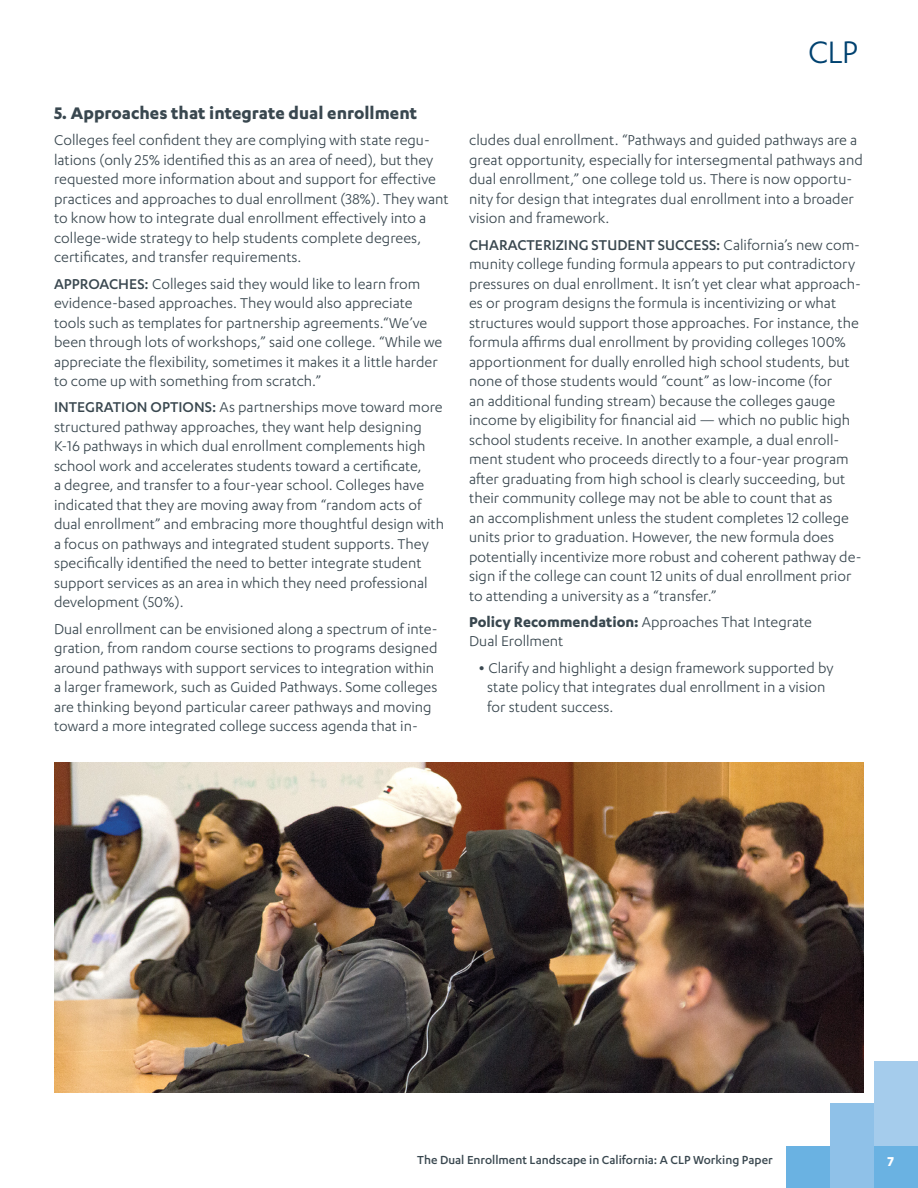
<style>
.page{position:relative;width:918px;height:1188px;background:#fff}
.page>*{position:absolute;margin:0;border:0;box-sizing:border-box;transform-origin:0 0}
.t1{font:36px "Karbon";color:#004270}
.Headers{font:700 19.5px "Karbon";color:#39474f}
.Body{font:16.5px/19.5px "Karbon";color:#39474f}
.t2{font:700 15px "Karbon";color:#fff}
.t3{font:500 13.5px "Karbon";color:#39474f}
.s1{font-weight:500}
.s2{font-weight:700}
.s3{font-size:22.5px}
</style>
<div class="page">
<div style="left:874px;top:1061px;width:44px;height:127px;background:#a5ccec"></div>
<div style="left:786px;top:1146px;width:132px;height:42px;background:#6ab2e2"></div>
<div style="left:830px;top:1103px;width:44px;height:85px;background:#8fc1e8"></div>
<img style="left:54px;top:763px;width:810px;height:329px">
<h2 class="Headers" style="left:54px;top:102px;width:365px">5. Approaches that integrate dual enrollment</h2>
<p class="Body" style="left:54px;top:130px;width:396px">Colleges feel confident they are complying with state regu&shy;lations (only 25% identified this as an area of need), but they requested more information about and support for effective practices and approaches to dual enrollment (38%). They want to know how to integrate dual enrollment effectively into a college-wide strategy to help students complete degrees, certificates, and transfer requirements.</p>
<p class="Body" style="left:54px;top:273px;width:390px"><span class="s1">APPROACHES:</span> Colleges said they would like to learn from evidence-based approaches. They would also appreciate tools such as templates for partnership agreements.“We’ve been through lots of workshops,” said one college. “While we appreciate the flexibility, sometimes it makes it a little harder to come up with something from scratch.”</p>
<p class="Body" style="left:54px;top:397px;width:392px"><span class="s1">INTEGRATION OPTIONS:</span> As partnerships move toward more structured pathway approaches, they want help designing K-16 pathways in which dual enrollment complements high school work and accelerates students toward a certificate,<br>a degree, and transfer to a four-year school. Colleges have indicated that they are moving away from “random acts of dual enrollment” and embracing more thoughtful design with a focus on pathways and integrated student supports. They specifically identified the need to better integrate student support services as an area in which they need professional development (50%).</p>
<p class="Body" style="left:54px;top:618px;width:385px">Dual enrollment can be envisioned along a spectrum of inte&shy;gration, from random course sections to programs designed around pathways with support services to integration within a larger framework, such as Guided Pathways. Some colleges are thinking beyond particular career pathways and moving toward a more integrated college success agenda that in-</p>
<h1 class="t1" style="left:808px;top:33px;width:51px">CLP</h1>
<p class="Body" style="left:469px;top:130px;width:395px">cludes dual enrollment. “Pathways and guided pathways are a great opportunity, especially for intersegmental pathways and dual enrollment,” one college told us. There is now opportu&shy;nity for design that integrates dual enrollment into a broader vision and framework.</p>
<p class="Body" style="left:469px;top:234px;width:394px"><span class="s1">CHARACTERIZING STUDENT SUCCESS:</span> California’s new com&shy;munity college funding formula appears to put contradictory pressures on dual enrollment. It isn’t yet clear what approach&shy;es or program designs the formula is incentivizing or what structures would support those approaches. For instance, the formula affirms dual enrollment by providing colleges 100% apportionment for dually enrolled high school students, but none of those students would “count” as low-income (for<br>an additional funding stream) because the colleges gauge income by eligibility for financial aid — which no public high school students receive. In another example, a dual enroll&shy;ment student who proceeds directly to a four-year program after graduating from high school is clearly succeeding, but their community college may not be able to count that as<br>an accomplishment unless the student completes 12 college units prior to graduation. However, the new formula does potentially incentivize more robust and coherent pathway de&shy;sign if the college can count 12 units of dual enrollment prior to attending a university as a “transfer.”</p>
<p class="Body" style="left:469px;top:612px;width:344px"><span class="s2">Policy Recommendation:</span> Approaches That Integrate<br>Dual Erollment</p>
<p class="Body" style="left:487px;top:657px;width:348px;text-indent:-9px"><span class="s3">•</span> Clarify and highlight a design framework supported by state policy that integrates dual enrollment in a vision for student success.</p>
<p class="t3" style="left:417px;top:1152px;width:357px">The Dual Enrollment Landscape in California: A CLP Working Paper</p>
<p class="t2" style="left:888px;top:1153px;width:8px">7</p>
</div>
